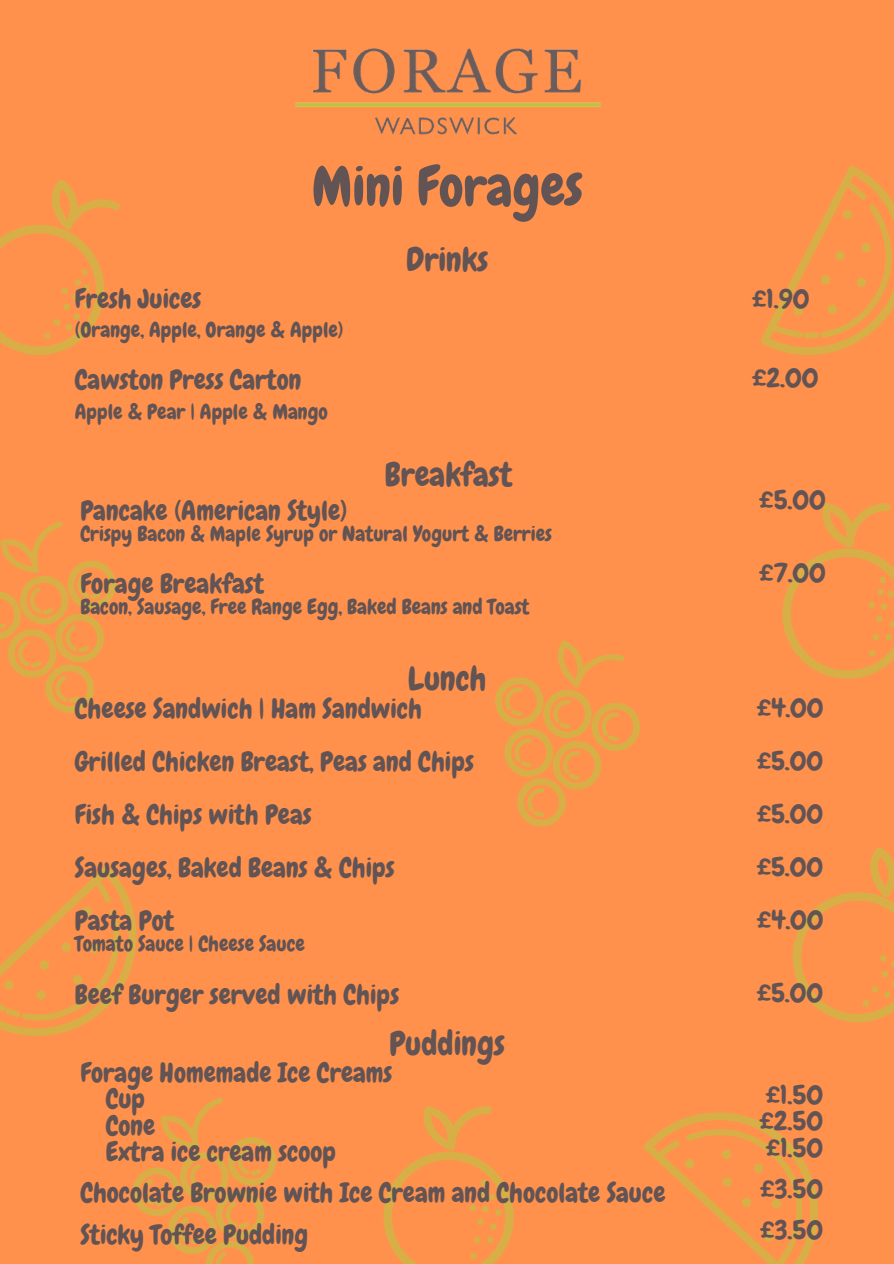
<style>
.page{position:relative;width:894px;height:1264px;background:#fff}
.page>*{position:absolute;margin:0;border:0;box-sizing:border-box;transform-origin:0 0}
.t1{font:54.75px "Chewy";color:#625454}
.t2{font:33.15px "Chewy";color:#625454}
.t3{font:27px/26.4px "Chewy";color:#625454}
.t4{font:21px "Chewy";color:#625454}
</style>
<div class="page">
<div style="left:0;top:0;width:893px;height:1263px;background:#ff914d"></div>
<svg style="left:132px;top:1098px;width:144px;height:165px"></svg>
<svg style="left:495px;top:641px;width:145px;height:186px"></svg>
<svg style="left:0;top:521px;width:116px;height:192px"></svg>
<svg style="left:0;top:866px;width:136px;height:169px"></svg>
<svg style="left:383px;top:1106px;width:130px;height:157px"></svg>
<svg style="left:782px;top:503px;width:112px;height:176px"></svg>
<svg style="left:644px;top:1112px;width:174px;height:151px"></svg>
<svg style="left:0;top:180px;width:120px;height:175px"></svg>
<svg style="left:761px;top:166px;width:132px;height:189px"></svg>
<img style="left:295px;top:48px;width:306px;height:87px">
<svg style="left:792px;top:847px;width:101px;height:176px"></svg>
<h1 class="t1" style="left:311px;top:152px;width:273px">Mini Forages</h1>
<p class="t2" style="left:406px;top:239px;width:83px">Drinks</p>
<p class="t3" style="left:75px;top:285px;width:128px">Fresh Juices</p>
<p class="t4" style="left:75px;top:316px;width:270px">(Orange, Apple, Orange &amp; Apple)</p>
<p class="t3" style="left:75px;top:367px;width:228px">Cawston Press Carton</p>
<p class="t4" style="left:75px;top:398px;width:254px">Apple &amp; Pear | Apple &amp; Mango</p>
<p class="t2" style="left:385px;top:453px;width:129px">Breakfast</p>
<p class="t3" style="left:80px;top:497px;width:268px">Pancake (American Style)</p>
<p class="t4" style="left:80px;top:520px;width:473px">Crispy Bacon &amp; Maple Syrup or Natural Yogurt &amp; Berries</p>
<p class="t3" style="left:80px;top:570px;width:185px">Forage Breakfast</p>
<p class="t4" style="left:80px;top:593px;width:450px">Bacon, Sausage, Free Range Egg, Baked Beans and Toast</p>
<p class="t2" style="left:407px;top:657px;width:80px">Lunch</p>
<p class="t3" style="left:75px;top:682px;width:400px;line-height:53.1px">Cheese Sandwich | Ham Sandwich<br>Grilled Chicken Breast, Peas and Chips<br>Fish &amp; Chips with Peas<br>Sausages, Baked Beans &amp; Chips<br>Pasta Pot</p>
<p class="t4" style="left:75px;top:930px;width:231px">Tomato Sauce | Cheese Sauce</p>
<p class="t3" style="left:75px;top:981px;width:326px">Beef Burger served with Chips</p>
<p class="t2" style="left:389px;top:1022px;width:117px">Puddings</p>
<p class="t3" style="left:106px;top:1059px;width:288px;text-indent:-25px">Forage Homemade Ice Creams<br>Cup<br>Cone<br>Extra ice cream scoop</p>
<p class="t3" style="left:80px;top:1172px;width:586px;line-height:41.2px">Chocolate Brownie with Ice Cream and Chocolate Sauce<br>Sticky Toffee Pudding</p>
<p class="t3" style="left:752px;top:285px;width:58px">£1.90</p>
<p class="t3" style="left:752px;top:364px;width:67px">£2.00</p>
<p class="t3" style="left:759px;top:487px;width:68px">£5.00</p>
<p class="t3" style="left:759px;top:560px;width:68px">£7.00</p>
<p class="t3" style="left:756px;top:682px;width:68px;line-height:52.9px;text-align:justify">£4.00 £5.00 £5.00 £5.00 £4.00</p>
<p class="t3" style="left:756px;top:979px;width:68px">£5.00</p>
<p class="t3" style="left:759px;top:1081px;width:65px;text-align:justify">£1.50 £2.50 £1.50</p>
<p class="t3" style="left:760px;top:1167px;width:64px;line-height:41.2px">£3.50 £3.50</p>
</div>
